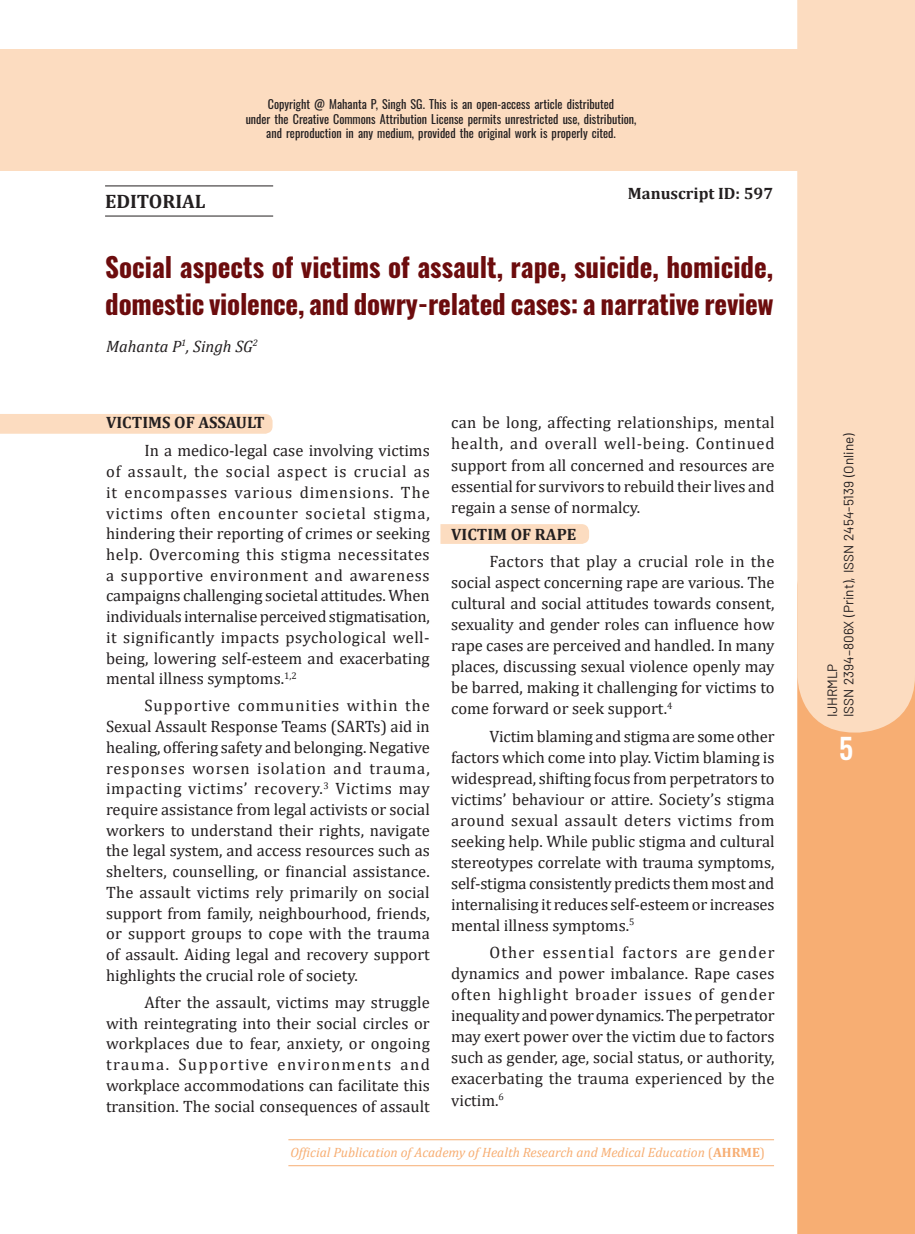
<style>
.page{position:relative;width:915px;height:1234px;background:#fff}
.page>*{position:absolute;margin:0;border:0;box-sizing:border-box;transform-origin:0 0}
.t1{font:500 28.5px "Oswald";color:#fff}
.Normal__Web{font:700 27px/37.5px "Oswald";letter-spacing:-.01em;color:#6c0c0d}
.Normal__Web-2{font:700 19.5px "Cambria";color:#231f20}
.t2{font:16.5px/20.7px "Cambria";color:#231f20;text-align:justify}
.Normal__Web-3{font:700 16.5px "Cambria";color:#231f20}
.Normal__Web-4{font:italic 16.5px "Cambria";color:#231f20}
.t3{font:italic 13.5px "Cambria";color:#f7ae73}
.t4{font:13.5px/16.2px "Barlow";color:#231f20}
.t5{font:12px "Oswald";color:#231f20}
.s1{font-style:normal}
.s2{font-weight:700;font-style:normal}
</style>
<div class="page">
<hr style="left:288px;top:1164px;width:485px;height:1px;background:#f7ae73">
<hr style="left:288px;top:1139px;width:485px;height:1px;background:#f7ae73">
<div style="left:797px;top:732px;width:117px;height:501px;background:#f7ae73"></div>
<div style="left:797px;top:0;width:117px;height:732px;background:#fcdcc0"></div>
<div style="left:0;top:49px;width:840px;height:122px;background:#fcdcc0"></div>
<div style="left:0;top:414px;width:272px;height:19px;background:#fcdcc0"></div>
<div style="left:440px;top:524px;width:149px;height:19px;background:#fcdcc0"></div>
<hr style="left:105px;top:185px;width:168px;height:1px;background:#231f20">
<hr style="left:105px;top:216px;width:168px;height:1px;background:#231f20">
<p class="t5" style="left:268px;top:93px;width:348px">Copyright @ Mahanta P, Singh SG. This is an open-access article distributed</p>
<p class="t5" style="left:245px;top:108px;width:392px">under the Creative Commons Attribution License permits unrestricted use, distribution,</p>
<p class="t5" style="left:266px;top:122px;width:351px">and reproduction in any medium, provided the original work is properly cited.</p>
<p class="Normal__Web-2" style="left:105px;top:187px;width:102px">EDITORIAL</p>
<p class="Normal__Web-3" style="left:627px;top:181px;width:147px">Manuscript ID: 597</p>
<p class="Normal__Web" style="left:105px;top:245px;width:669px">Social aspects of victims of assault, rape, suicide, homicide, domestic violence, and dowry-related cases: a narrative review</p>
<p class="Normal__Web-4" style="left:106px;top:334px;width:153px">Mahanta P<sup>1</sup>, Singh SG<sup>2</sup></p>
<p class="Normal__Web-3" style="left:106px;top:411px;width:160px">VICTIMS OF ASSAULT</p>
<p class="t2" style="left:106px;top:439px;width:325px;text-indent:38px">In a medico-legal case involving victims of assault, the social aspect is crucial as it encompasses various dimensions. The victims often encounter societal stigma, hindering their reporting of crimes or seeking help. Overcoming this stigma necessitates a supportive environment and awareness campaigns challenging societal attitudes. When individuals internalise perceived stigmatisation, it significantly impacts psychological well&shy;being, lowering self-esteem and exacerbating mental illness symptoms.<sup>1,2</sup></p>
<p class="t2" style="left:106px;top:695px;width:325px;text-indent:38px">Supportive communities within the Sexual Assault Response Teams (SARTs) aid in healing, offering safety and belonging. Negative responses worsen isolation and trauma, impacting victims’ recovery.<sup>3</sup> Victims may require assistance from legal activists or social workers to understand their rights, navigate the legal system, and access resources such as shelters, counselling, or financial assistance.<br>The assault victims rely primarily on social support from family, neighbourhood, friends, or support groups to cope with the trauma of assault. Aiding legal and recovery support highlights the crucial role of society.</p>
<p class="t2" style="left:106px;top:991px;width:325px;text-indent:38px">After the assault, victims may struggle with reintegrating into their social circles or workplaces due to fear, anxiety, or ongoing trauma. Supportive environments and workplace accommodations can facilitate this transition. The social consequences of assault</p>
<p class="t2" style="left:451px;top:412px;width:325px">can be long, affecting relationships, mental health, and overall well-being. Continued support from all concerned and resources are essential for survivors to rebuild their lives and regain a sense of normalcy.</p>
<p class="Normal__Web-3" style="left:451px;top:522px;width:127px">VICTIM OF RAPE</p>
<p class="t2" style="left:451px;top:551px;width:325px;text-indent:38px">Factors that play a crucial role in the social aspect concerning rape are various. The cultural and social attitudes towards consent, sexuality and gender roles can influence how rape cases are perceived and handled. In many places, discussing sexual violence openly may be barred, making it challenging for victims to come forward or seek support.<sup>4</sup></p>
<p class="t2" style="left:451px;top:725px;width:325px;text-indent:38px">Victim blaming and stigma are some other factors which come into play. Victim blaming is widespread, shifting focus from perpetrators to victims’ behaviour or attire. Society’s stigma around sexual assault deters victims from seeking help. While public stigma and cultural stereotypes correlate with trauma symptoms, self-stigma consistently predicts them most and internalising it reduces self-esteem or increases mental illness symptoms.<sup>5</sup></p>
<p class="t2" style="left:451px;top:941px;width:325px;text-indent:38px">Other essential factors are gender dynamics and power imbalance. Rape cases often highlight broader issues of gender inequality and power dynamics. The perpetrator may exert power over the victim due to factors such as gender, age, social status, or authority, exacerbating the trauma experienced by the victim.<sup>6</sup></p>
<p class="t3" style="left:290px;top:1142px;width:476px">Official Publication of Academy of Health Research and Medical Education <span class="s1">(</span><span class="s2">AHRME</span><span class="s1">)</span></p>
<p class="t4" style="left:823px;top:717px;width:285px;rotate:-90deg">IJHRMLP<br>ISSN 2394–806X (Print), ISSN 2454-5139 (Online)</p>
<h1 class="t1" style="left:838px;top:722px;width:16px">5</h1>
</div>
